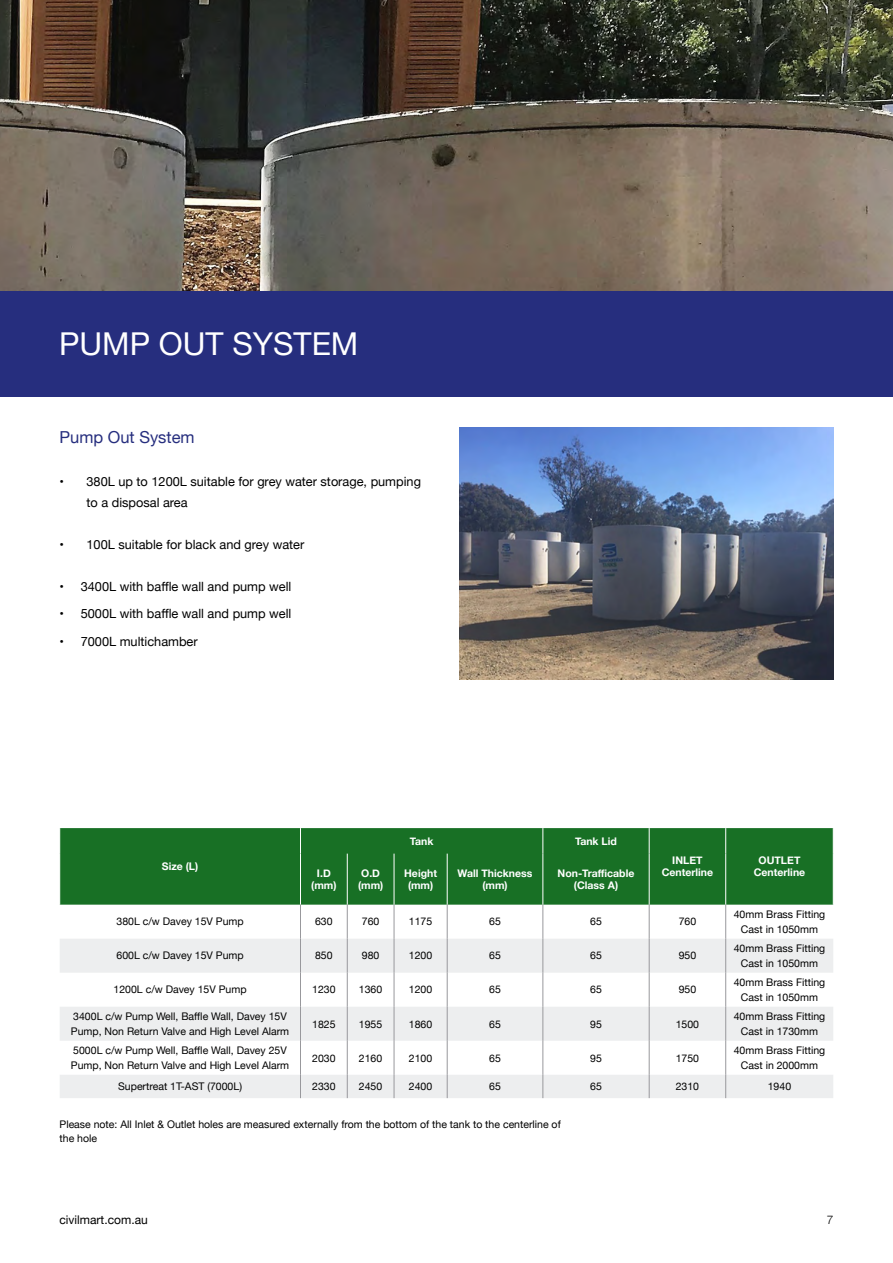
<style>
.page{position:relative;width:893px;height:1263px;background:#fff}
.page>*{position:absolute;margin:0;border:0;box-sizing:border-box;transform-origin:0 0}
.t1{font:31.5px "Helvetica Neue";color:#fff}
.t2{font:16.5px "Helvetica Neue";color:#262e7e}
.t3{font:12.75px/21px "Helvetica Neue";color:#000}
.t4{font:12px "Helvetica Neue";color:#000}
.t5{font:300 12px "Helvetica Neue";color:#000}
.t6{font:10.5px/15px "Helvetica Neue";color:#000;text-align:center}
.t7{font:700 10.5px/12.6px "Helvetica Neue";color:#fff;text-align:center}
</style>
<div class="page">
<img style="left:0;top:0;width:893px;height:291px">
<div style="left:60px;top:828px;width:773px;height:77px;background:#187025"></div>
<svg style="left:60px;top:939px;width:773px;height:159px;fill:#edeeef"></svg>
<svg style="left:59px;top:828px;width:1px;height:26px"></svg>
<svg style="left:300px;top:828px;width:1px;height:26px"></svg>
<svg style="left:543px;top:828px;width:1px;height:26px"></svg>
<svg style="left:649px;top:828px;width:1px;height:26px"></svg>
<svg style="left:725px;top:828px;width:1px;height:26px"></svg>
<svg style="left:833px;top:828px;width:1px;height:26px"></svg>
<hr style="left:300px;top:854px;width:1px;height:51px;background:#fff">
<hr style="left:347px;top:854px;width:1px;height:51px;background:#fff">
<hr style="left:394px;top:854px;width:1px;height:51px;background:#fff">
<hr style="left:447px;top:854px;width:1px;height:51px;background:#fff">
<hr style="left:543px;top:854px;width:1px;height:51px;background:#fff">
<hr style="left:649px;top:854px;width:1px;height:51px;background:#fff">
<hr style="left:725px;top:854px;width:1px;height:51px;background:#fff">
<hr style="left:300px;top:905px;width:1px;height:34px;background:#98989c">
<hr style="left:347px;top:905px;width:1px;height:34px;background:#98989c">
<hr style="left:394px;top:905px;width:1px;height:34px;background:#98989c">
<hr style="left:447px;top:905px;width:1px;height:34px;background:#98989c">
<hr style="left:543px;top:905px;width:1px;height:34px;background:#98989c">
<hr style="left:649px;top:905px;width:1px;height:34px;background:#98989c">
<hr style="left:725px;top:905px;width:1px;height:34px;background:#98989c">
<hr style="left:300px;top:939px;width:1px;height:34px;background:#98989c">
<hr style="left:347px;top:939px;width:1px;height:34px;background:#98989c">
<hr style="left:394px;top:939px;width:1px;height:34px;background:#98989c">
<hr style="left:447px;top:939px;width:1px;height:34px;background:#98989c">
<hr style="left:543px;top:939px;width:1px;height:34px;background:#98989c">
<hr style="left:649px;top:939px;width:1px;height:34px;background:#98989c">
<hr style="left:725px;top:939px;width:1px;height:34px;background:#98989c">
<hr style="left:300px;top:973px;width:1px;height:34px;background:#98989c">
<hr style="left:347px;top:973px;width:1px;height:34px;background:#98989c">
<hr style="left:394px;top:973px;width:1px;height:34px;background:#98989c">
<hr style="left:447px;top:973px;width:1px;height:34px;background:#98989c">
<hr style="left:543px;top:973px;width:1px;height:34px;background:#98989c">
<hr style="left:649px;top:973px;width:1px;height:34px;background:#98989c">
<hr style="left:725px;top:973px;width:1px;height:34px;background:#98989c">
<hr style="left:300px;top:1007px;width:1px;height:34px;background:#98989c">
<hr style="left:347px;top:1007px;width:1px;height:34px;background:#98989c">
<hr style="left:394px;top:1007px;width:1px;height:34px;background:#98989c">
<hr style="left:447px;top:1007px;width:1px;height:34px;background:#98989c">
<hr style="left:543px;top:1007px;width:1px;height:34px;background:#98989c">
<hr style="left:649px;top:1007px;width:1px;height:34px;background:#98989c">
<hr style="left:725px;top:1007px;width:1px;height:34px;background:#98989c">
<hr style="left:300px;top:1041px;width:1px;height:34px;background:#98989c">
<hr style="left:347px;top:1041px;width:1px;height:34px;background:#98989c">
<hr style="left:394px;top:1041px;width:1px;height:34px;background:#98989c">
<hr style="left:447px;top:1041px;width:1px;height:34px;background:#98989c">
<hr style="left:543px;top:1041px;width:1px;height:34px;background:#98989c">
<hr style="left:649px;top:1041px;width:1px;height:34px;background:#98989c">
<hr style="left:725px;top:1041px;width:1px;height:34px;background:#98989c">
<svg style="left:300px;top:1075px;width:1px;height:23px"></svg>
<svg style="left:347px;top:1075px;width:1px;height:23px"></svg>
<svg style="left:394px;top:1075px;width:1px;height:23px"></svg>
<svg style="left:447px;top:1075px;width:1px;height:23px"></svg>
<svg style="left:543px;top:1075px;width:1px;height:23px"></svg>
<svg style="left:649px;top:1075px;width:1px;height:23px"></svg>
<svg style="left:725px;top:1075px;width:1px;height:23px"></svg>
<img style="left:459px;top:428px;width:375px;height:252px">
<div style="left:0;top:291px;width:893px;height:105px;background:#262e7e"></div>
<h1 class="t1" style="left:59px;top:321px;width:301px">PUMP OUT SYSTEM</h1>
<h2 class="t2" style="left:60px;top:425px;width:137px">Pump Out System</h2>
<p class="t3" style="left:87px;top:471px;width:336px;text-indent:-27px">• 380L up to 1200L suitable for grey water storage, pumping to a disposal area</p>
<p class="t3" style="left:60px;top:534px;width:246px">• 100L suitable for black and grey water</p>
<p class="t3" style="left:60px;top:577px;width:233px">• 3400L with baffle wall and pump well</p>
<p class="t3" style="left:60px;top:604px;width:233px">• 5000L with baffle wall and pump well</p>
<p class="t3" style="left:60px;top:631px;width:140px">• 7000L multichamber</p>
<p class="t7" style="left:162px;top:860px;width:38px">Size (L)</p>
<p class="t7" style="left:410px;top:835px;width:25px">Tank</p>
<p class="t7" style="left:575px;top:835px;width:43px">Tank Lid</p>
<p class="t7" style="left:662px;top:854px;width:53px">INLET<br>Centerline</p>
<p class="t7" style="left:759px;top:854px;width:43px">OUTLET</p>
<p class="t7" style="left:317px;top:867px;width:15px">I.D</p>
<p class="t7" style="left:754px;top:867px;width:53px">Centerline</p>
<p class="t7" style="left:311px;top:879px;width:27px">(mm)</p>
<p class="t7" style="left:358px;top:867px;width:27px">O.D (mm)</p>
<p class="t7" style="left:404px;top:867px;width:34px">Height (mm)</p>
<p class="t7" style="left:458px;top:867px;width:76px">Wall Thickness (mm)</p>
<p class="t7" style="left:558px;top:867px;width:78px">Non-Trafficable (Class A)</p>
<p class="t6" style="left:117px;top:915px;width:129px">380L c/w Davey 15V Pump</p>
<p class="t6" style="left:315px;top:915px;width:19px">630</p>
<p class="t6" style="left:362px;top:915px;width:19px">760</p>
<p class="t6" style="left:409px;top:915px;width:25px">1175</p>
<p class="t6" style="left:489px;top:915px;width:13px">65</p>
<p class="t6" style="left:590px;top:915px;width:13px">65</p>
<p class="t6" style="left:679px;top:915px;width:19px">760</p>
<p class="t6" style="left:734px;top:907px;width:93px">40mm Brass Fitting<br>Cast in 1050mm</p>
<p class="t6" style="left:116px;top:949px;width:129px">600L c/w Davey 15V Pump</p>
<p class="t6" style="left:315px;top:949px;width:19px">850</p>
<p class="t6" style="left:362px;top:949px;width:19px">980</p>
<p class="t6" style="left:409px;top:949px;width:25px">1200</p>
<p class="t6" style="left:489px;top:949px;width:13px">65</p>
<p class="t6" style="left:590px;top:949px;width:13px">65</p>
<p class="t6" style="left:679px;top:949px;width:19px">950</p>
<p class="t6" style="left:734px;top:941px;width:93px">40mm Brass Fitting<br>Cast in 1050mm</p>
<p class="t6" style="left:114px;top:983px;width:135px">1200L c/w Davey 15V Pump</p>
<p class="t6" style="left:312px;top:983px;width:25px">1230</p>
<p class="t6" style="left:359px;top:983px;width:25px">1360</p>
<p class="t6" style="left:409px;top:983px;width:25px">1200</p>
<p class="t6" style="left:489px;top:983px;width:13px">65</p>
<p class="t6" style="left:590px;top:983px;width:13px">65</p>
<p class="t6" style="left:679px;top:983px;width:19px">950</p>
<p class="t6" style="left:734px;top:975px;width:93px">40mm Brass Fitting<br>Cast in 1050mm</p>
<p class="t6" style="left:71px;top:1009px;width:220px;text-align:left">3400L c/w Pump Well, Baffle Wall, Davey 15V<br>Pump, Non Return Valve and High Level Alarm</p>
<p class="t6" style="left:312px;top:1017px;width:25px">1825</p>
<p class="t6" style="left:359px;top:1017px;width:25px">1955</p>
<p class="t6" style="left:409px;top:1017px;width:25px">1860</p>
<p class="t6" style="left:489px;top:1017px;width:13px">65</p>
<p class="t6" style="left:590px;top:1017px;width:13px">95</p>
<p class="t6" style="left:676px;top:1017px;width:25px">1500</p>
<p class="t6" style="left:734px;top:1009px;width:93px">40mm Brass Fitting<br>Cast in 1730mm</p>
<p class="t6" style="left:71px;top:1043px;width:220px;text-align:left">5000L c/w Pump Well, Baffle Wall, Davey 25V<br>Pump, Non Return Valve and High Level Alarm</p>
<p class="t6" style="left:312px;top:1051px;width:25px">2030</p>
<p class="t6" style="left:359px;top:1051px;width:25px">2160</p>
<p class="t6" style="left:409px;top:1051px;width:25px">2100</p>
<p class="t6" style="left:489px;top:1051px;width:13px">65</p>
<p class="t6" style="left:590px;top:1051px;width:13px">95</p>
<p class="t6" style="left:676px;top:1051px;width:25px">1750</p>
<p class="t6" style="left:734px;top:1043px;width:93px">40mm Brass Fitting<br>Cast in 2000mm</p>
<p class="t6" style="left:118px;top:1079px;width:125px">Supertreat 1T-AST (7000L)</p>
<p class="t6" style="left:312px;top:1079px;width:25px">2330</p>
<p class="t6" style="left:359px;top:1079px;width:25px">2450</p>
<p class="t6" style="left:409px;top:1079px;width:25px">2400</p>
<p class="t6" style="left:489px;top:1079px;width:13px">65</p>
<p class="t6" style="left:590px;top:1079px;width:13px">65</p>
<p class="t6" style="left:676px;top:1079px;width:25px">2310</p>
<p class="t6" style="left:768px;top:1079px;width:25px">1940</p>
<p class="t6" style="left:60px;top:1118px;width:503px;line-height:13.5px;text-align:left">Please note: All Inlet &amp; Outlet holes are measured externally from the bottom of the tank to the centerline of the hole</p>
<p class="t4" style="left:60px;top:1211px;width:90px">civilmart.com.au</p>
<p class="t5" style="left:827px;top:1210px;width:8px">7</p>
</div>
